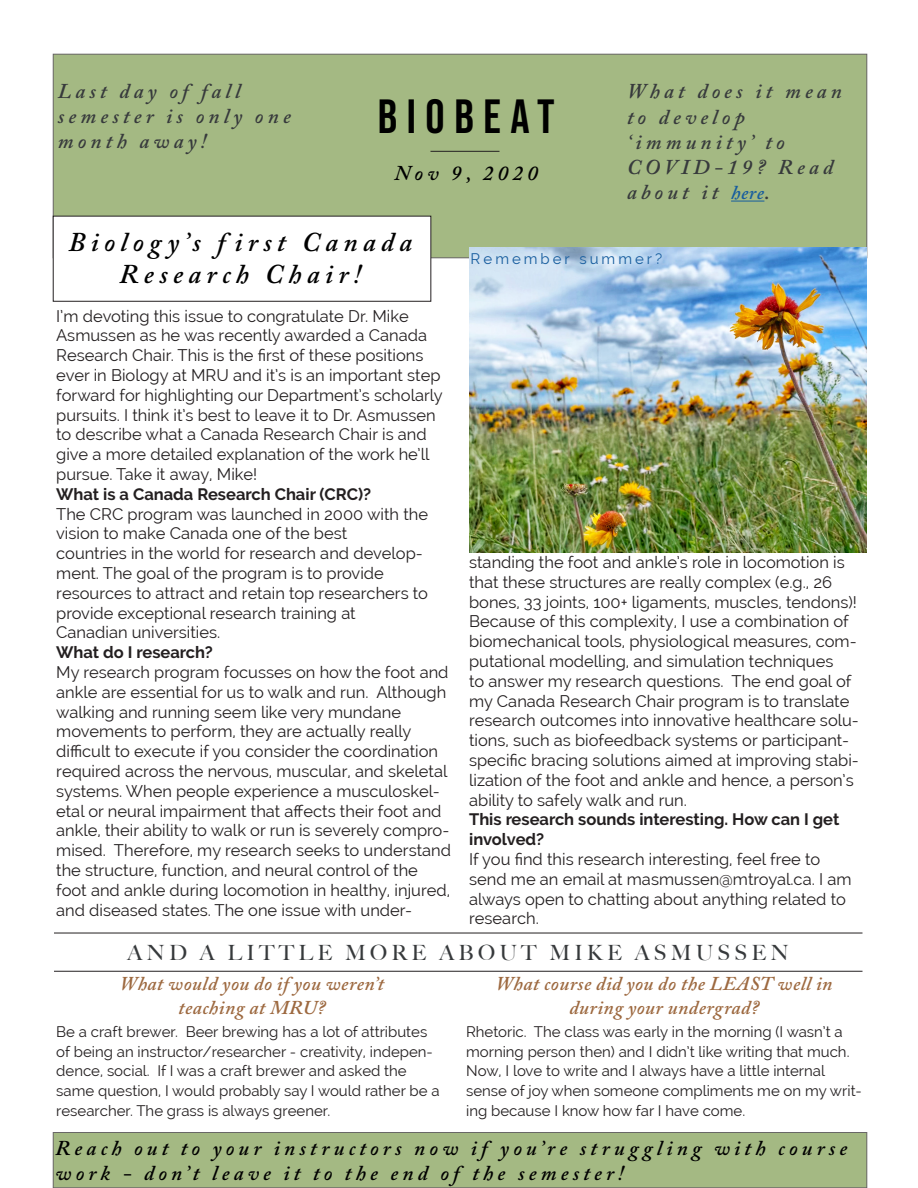
<style>
.page{position:relative;width:918px;height:1188px;background:#fff}
.page>*{position:absolute;margin:0;border:0;box-sizing:border-box;transform-origin:0 0}
.Bottom_Column_Header{font:48px "Bebas Neue";letter-spacing:.2em;color:#000}
.Bottom_Column_Header-2{font:italic 600 27px/32.4px "Adobe Caslon Pro";letter-spacing:.2em;color:#000;text-align:center}
.Bottom_Column_Header-3{font:italic 600 21px/25.2px "Adobe Caslon Pro";letter-spacing:.2em;color:#000}
.Bottom_Column_Header-4{font:italic 600 21px/25.2px "Adobe Caslon Pro";letter-spacing:.2em;color:#373a3c}
.Page_Section_Header{font:500 21px "Big Caslon";letter-spacing:.2em;color:#373a3c}
.Bottom_Column_Header-5{font:italic 600 19.5px "Adobe Caslon Pro";letter-spacing:.025em;color:#9d6940}
.Body_Text{font:16.5px/19.8px "Raleway";color:#231f20}
.Body_Text-2{font:700 16.5px/19.8px "Raleway";color:#231f20}
.Body_Text-3{font:15px/19.8px "Raleway";color:#231f20}
.Bottom_Column_Header-6{font:15px "Raleway";letter-spacing:.2em;color:#175d9e}
.s1{font-size:19.5px;color:#175d9e}
</style>
<div class="page">
<div style="left:53px;top:1132px;width:814px;height:56px;background:#a4b983"></div>
<div style="left:53px;top:54px;width:814px;height:204px;background:#a4b983"></div>
<img style="left:469px;top:247px;width:398px;height:305px">
<hr style="left:54px;top:971px;width:808px;height:1px;background:#231f20">
<hr style="left:54px;top:933px;width:808px;height:1px;background:#231f20">
<hr style="left:731px;top:201px;width:33px;height:1px;background:#175d9e">
<hr style="left:430px;top:151px;width:70px;height:1px;background:#231f20">
<div style="left:53px;top:216px;width:378px;height:85px;background:#fff"></div>
<p class="Bottom_Column_Header-4" style="left:58px;top:78px;width:184px">Last day of fall</p>
<p class="Bottom_Column_Header-4" style="left:58px;top:103px;width:235px">semester is only one month away!</p>
<p class="Bottom_Column_Header" style="left:378px;top:90px;width:178px">BIOBEAT</p>
<p class="Bottom_Column_Header-3" style="left:394px;top:160px;width:145px">Nov 9, 2020</p>
<p class="Bottom_Column_Header-4" style="left:627px;top:78px;width:217px">What does it mean to develop</p>
<p class="Bottom_Column_Header-4" style="left:627px;top:129px;width:159px">‘immunity’ to</p>
<p class="Bottom_Column_Header-4" style="left:627px;top:154px;width:208px">COVID-19? Read about it <span class="s1">here</span>.</p>
<p class="Bottom_Column_Header-2" style="left:68px;top:225px;width:345px">Biology’s f irst Canada<br>Research Chair!</p>
<p class="Bottom_Column_Header-6" style="left:471px;top:250px;width:193px">Remember summer?</p>
<p class="Body_Text" style="left:56px;top:306px;width:388px">I’m devoting this issue to congratulate Dr. Mike Asmussen as he was recently awarded a Canada Research Chair. This is the first of these positions ever in Biology at MRU and it’s is an important step forward for highlighting our Department’s scholarly pursuits. I think it’s best to leave it to Dr. Asmussen to describe what a Canada Research Chair is and give a more detailed explanation of the work he’ll pursue. Take it away, Mike!</p>
<p class="Body_Text-2" style="left:56px;top:484px;width:316px">What is a Canada Research Chair (CRC)?</p>
<p class="Body_Text" style="left:56px;top:504px;width:373px">The CRC program was launched in 2000 with the vision to make Canada one of the best</p>
<p class="Body_Text" style="left:56px;top:543px;width:368px">countries in the world for research and develop&shy;ment. The goal of the program is to provide</p>
<p class="Body_Text" style="left:56px;top:583px;width:373px">resources to attract and retain top researchers to provide exceptional research training at</p>
<p class="Body_Text" style="left:56px;top:623px;width:166px">Canadian universities.</p>
<p class="Body_Text-2" style="left:56px;top:642px;width:158px">What do I research?</p>
<p class="Body_Text" style="left:56px;top:662px;width:396px">My research program focusses on how the foot and ankle are essential for us to walk and run. Although walking and running seem like very mundane movements to perform, they are actually really difficult to execute if you consider the coordination required across the nervous, muscular, and skeletal systems. When people experience a musculoskel&shy;etal or neural impairment that affects their foot and ankle, their ability to walk or run is severely compro&shy;mised. Therefore, my research seeks to understand the structure, function, and neural control of the foot and ankle during locomotion in healthy, injured, and diseased states. The one issue with under-</p>
<p class="Body_Text" style="left:469px;top:552px;width:391px">standing the foot and ankle’s role in locomotion is that these structures are really complex (e.g., 26 bones, 33 joints, 100+ ligaments, muscles, tendons)!<br>Because of this complexity, I use a combination of biomechanical tools, physiological measures, com&shy;putational modelling, and simulation techniques<br>to answer my research questions. The end goal of my Canada Research Chair program is to translate research outcomes into innovative healthcare solu&shy;tions, such as biofeedback systems or participant&shy;specific bracing solutions aimed at improving stabi&shy;lization of the foot and ankle and hence, a person’s ability to safely walk and run.</p>
<p class="Body_Text-2" style="left:469px;top:810px;width:372px">This research sounds interesting. How can I get involved?</p>
<p class="Body_Text" style="left:469px;top:849px;width:384px">If you find this research interesting, feel free to send me an email at masmussen@mtroyal.ca. I am always open to chatting about anything related to research.</p>
<p class="Page_Section_Header" style="left:128px;top:935px;width:663px">AND A LITTLE MORE ABOUT MIKE ASMUSSEN</p>
<p class="Bottom_Column_Header-5" style="left:120px;top:972px;width:266px">What would you do if you weren’t</p>
<p class="Bottom_Column_Header-5" style="left:179px;top:996px;width:148px">teaching at MRU?</p>
<p class="Bottom_Column_Header-5" style="left:496px;top:972px;width:338px">What course did you do the LEAST well in</p>
<p class="Bottom_Column_Header-5" style="left:569px;top:996px;width:191px">during your undergrad?</p>
<p class="Body_Text-3" style="left:466px;top:1021px;width:397px">Rhetoric. The class was early in the morning (I wasn’t a morning person then) and I didn’t like writing that much.<br>Now, I love to write and I always have a little internal sense of joy when someone compliments me on my writ&shy;ing because I know how far I have come.</p>
<p class="Body_Text-3" style="left:56px;top:1021px;width:385px">Be a craft brewer. Beer brewing has a lot of attributes of being an instructor/researcher - creativity, indepen&shy;dence, social. If I was a craft brewer and asked the same question, I would probably say I would rather be a researcher. The grass is always greener.</p>
<p class="Bottom_Column_Header-3" style="left:56px;top:1135px;width:793px">Reach out to your instructors now if you’re struggling with course work - don’t leave it to the end of the semester!</p>
</div>
